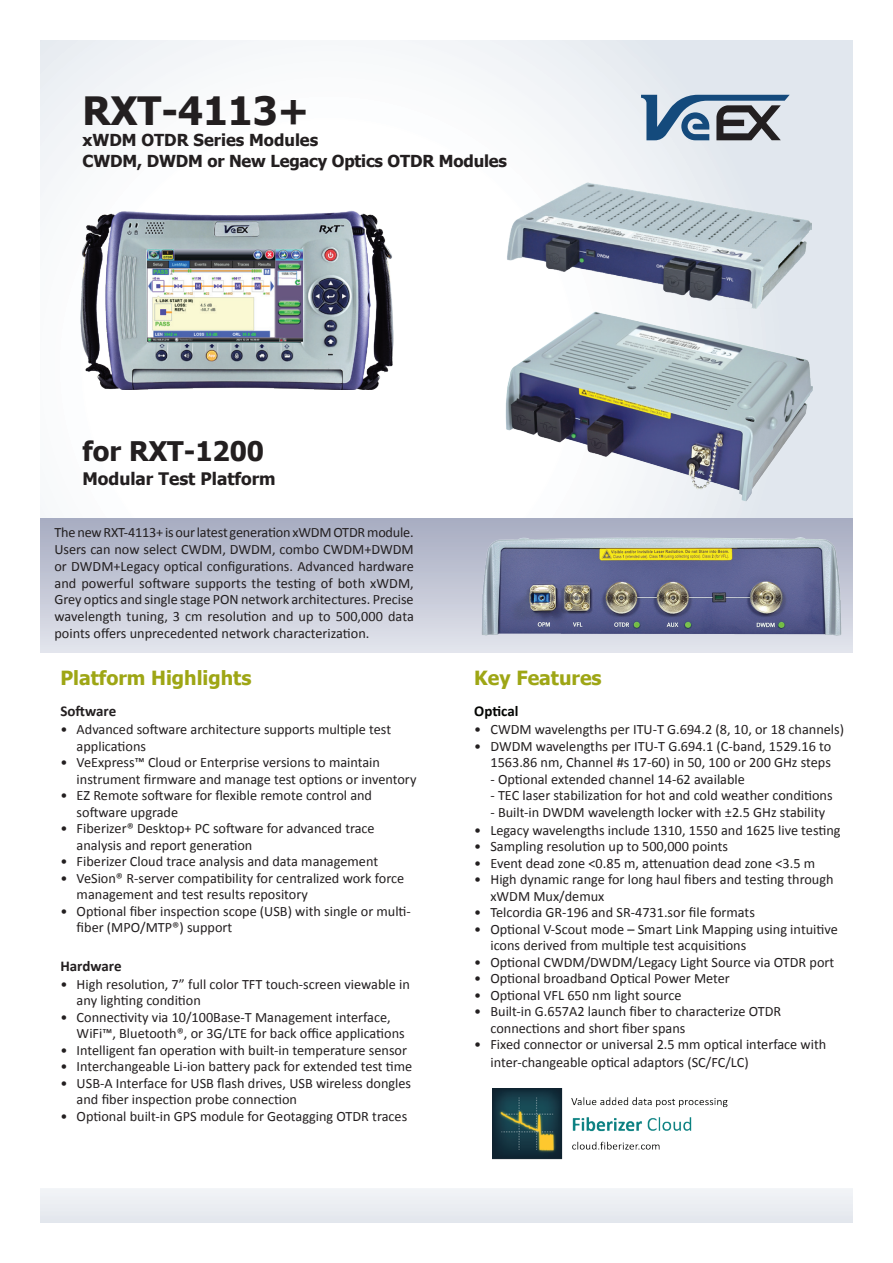
<style>
.page{position:relative;width:893px;height:1263px;background:#fff}
.page>*{position:absolute;margin:0;border:0;box-sizing:border-box;transform-origin:0 0}
.t1{font:700 39px "Tahoma";color:#231f20}
.t2{font:700 27px "Tahoma";color:#231f20}
.t3{font:700 19.5px "Tahoma";color:#9ea615}
.t4{font:700 17.25px "Tahoma";color:#231f20}
.t5{font:700 16.5px/21.3px "Tahoma";letter-spacing:-.01em;color:#231f20}
.t6{font:700 15px "Calibri";color:#231f20}
.t7{font:700 15px "Calibri";color:#040503}
.t8{font:14.25px/16.5px "Calibri";color:#231f20}
</style>
<div class="page">
<div style="left:40px;top:1188px;width:813px;height:34px;background:#eaedf2"></div>
<div style="left:40px;top:518px;width:813px;height:134px;background:linear-gradient(to bottom,#a6abc1,#e1e3ec)"></div>
<div style="left:40px;top:40px;width:813px;height:478px;background:linear-gradient(to right,#fff,#e4e9ef)"></div>
<svg style="left:641px;top:95px;width:149px;height:45px;background:#7f91a4"></svg>
<img style="left:505px;top:311px;width:308px;height:190px">
<img style="left:492px;top:1088px;width:236px;height:71px">
<img style="left:507px;top:182px;width:304px;height:127px">
<img style="left:79px;top:209px;width:316px;height:180px">
<img style="left:148px;top:249px;width:154px;height:93px">
<img style="left:481px;top:537px;width:360px;height:98px">
<h1 class="t1" style="left:83px;top:83px;width:228px">RXT-4113+</h1>
<p class="t5" style="left:83px;top:128px;width:426px">xWDM OTDR Series Modules<br>CWDM, DWDM or New Legacy Optics OTDR Modules</p>
<h2 class="t2" style="left:82px;top:432px;width:183px">for RXT-1200</h2>
<p class="t4" style="left:82px;top:466px;width:195px">Modular Test Platform</p>
<p class="t8" style="left:54px;top:523px;width:361px;text-align:justify">The new RXT-4113+ is our latest generation xWDM OTDR module.<br>Users can now select CWDM, DWDM, combo CWDM+DWDM or DWDM+Legacy optical configurations. Advanced hardware and powerful software supports the testing of both xWDM, Grey optics and single stage PON network architectures. Precise wavelength tuning, 3 cm resolution and up to 500,000 data points offers unprecedented network characterization.</p>
<h3 class="t3" style="left:60px;top:664px;width:192px">Platform Highlights</h3>
<p class="t6" style="left:60px;top:701px;width:57px">Software</p>
<p class="t8" style="left:77px;top:721px;width:316px;text-indent:-16px">• Advanced software architecture supports multiple test applications</p>
<p class="t8" style="left:77px;top:754px;width:341px;text-indent:-16px">• VeExpress™ Cloud or Enterprise versions to maintain instrument firmware and manage test options or inventory</p>
<p class="t8" style="left:77px;top:787px;width:297px;text-indent:-16px">• EZ Remote software for flexible remote control and software upgrade</p>
<p class="t8" style="left:77px;top:820px;width:300px;text-indent:-16px">• Fiberizer® Desktop+ PC software for advanced trace analysis and report generation</p>
<p class="t8" style="left:60px;top:853px;width:319px">• Fiberizer Cloud trace analysis and data management</p>
<p class="t8" style="left:77px;top:869px;width:329px;text-indent:-16px">• VeSion® R-server compatibility for centralized work force management and test results repository</p>
<p class="t8" style="left:77px;top:902px;width:336px;text-indent:-16px">• Optional fiber inspection scope (USB) with single or multi&shy;fiber (MPO/MTP®) support</p>
<p class="t6" style="left:60px;top:955px;width:63px">Hardware</p>
<p class="t8" style="left:77px;top:975px;width:335px;text-indent:-16px">• High resolution, 7” full color TFT touch-screen viewable in any lighting condition</p>
<p class="t8" style="left:77px;top:1008px;width:330px;text-indent:-16px">• Connectivity via 10/100Base-T Management interface,<br>WiFi™, Bluetooth®, or 3G/LTE for back office applications</p>
<p class="t8" style="left:60px;top:1041px;width:348px">• Intelligent fan operation with built-in temperature sensor</p>
<p class="t8" style="left:60px;top:1058px;width:353px">• Interchangeable Li-ion battery pack for extended test time</p>
<p class="t8" style="left:77px;top:1074px;width:336px;text-indent:-16px">• USB-A Interface for USB flash drives, USB wireless dongles and fiber inspection probe connection</p>
<p class="t8" style="left:60px;top:1107px;width:348px">• Optional built-in GPS module for Geotagging OTDR traces</p>
<h3 class="t3" style="left:474px;top:664px;width:129px">Key Features</h3>
<p class="t7" style="left:474px;top:701px;width:46px">Optical</p>
<p class="t8" style="left:474px;top:721px;width:371px">• CWDM wavelengths per ITU-T G.694.2 (8, 10, or 18 channels)</p>
<p class="t8" style="left:474px;top:737px;width:359px;text-align:right">• DWDM wavelengths per ITU-T G.694.1 (C-band, 1529.16 to<br>1563.86 nm, Channel #s 17-60) in 50, 100 or 200 GHz steps</p>
<p class="t8" style="left:490px;top:770px;width:256px">- Optional extended channel 14-62 available</p>
<p class="t8" style="left:490px;top:787px;width:344px">- TEC laser stabilization for hot and cold weather conditions</p>
<p class="t8" style="left:490px;top:803px;width:336px">- Built-in DWDM wavelength locker with ±2.5 GHz stability</p>
<p class="t8" style="left:474px;top:821px;width:368px">• Legacy wavelengths include 1310, 1550 and 1625 live testing</p>
<p class="t8" style="left:474px;top:838px;width:255px">• Sampling resolution up to 500,000 points</p>
<p class="t8" style="left:474px;top:854px;width:343px">• Event dead zone &lt;0.85 m, attenuation dead zone &lt;3.5 m</p>
<p class="t8" style="left:490px;top:871px;width:345px;text-indent:-16px">• High dynamic range for long haul fibers and testing through xWDM Mux/demux</p>
<p class="t8" style="left:474px;top:904px;width:282px">• Telcordia GR-196 and SR-4731.sor file formats</p>
<p class="t8" style="left:490px;top:920px;width:349px;text-indent:-16px">• Optional V-Scout mode – Smart Link Mapping using intuitive icons derived from multiple test acquisitions</p>
<p class="t8" style="left:474px;top:953px;width:362px">• Optional CWDM/DWDM/Legacy Light Source via OTDR port</p>
<p class="t8" style="left:474px;top:970px;width:257px">• Optional broadband Optical Power Meter</p>
<p class="t8" style="left:474px;top:986px;width:209px">• Optional VFL 650 nm light source</p>
<p class="t8" style="left:490px;top:1003px;width:292px;text-indent:-16px">• Built-in G.657A2 launch fiber to characterize OTDR connections and short fiber spans</p>
<p class="t8" style="left:490px;top:1035px;width:337px;line-height:18px;text-indent:-16px">• Fixed connector or universal 2.5 mm optical interface with inter-changeable optical adaptors (SC/FC/LC)</p>
</div>
